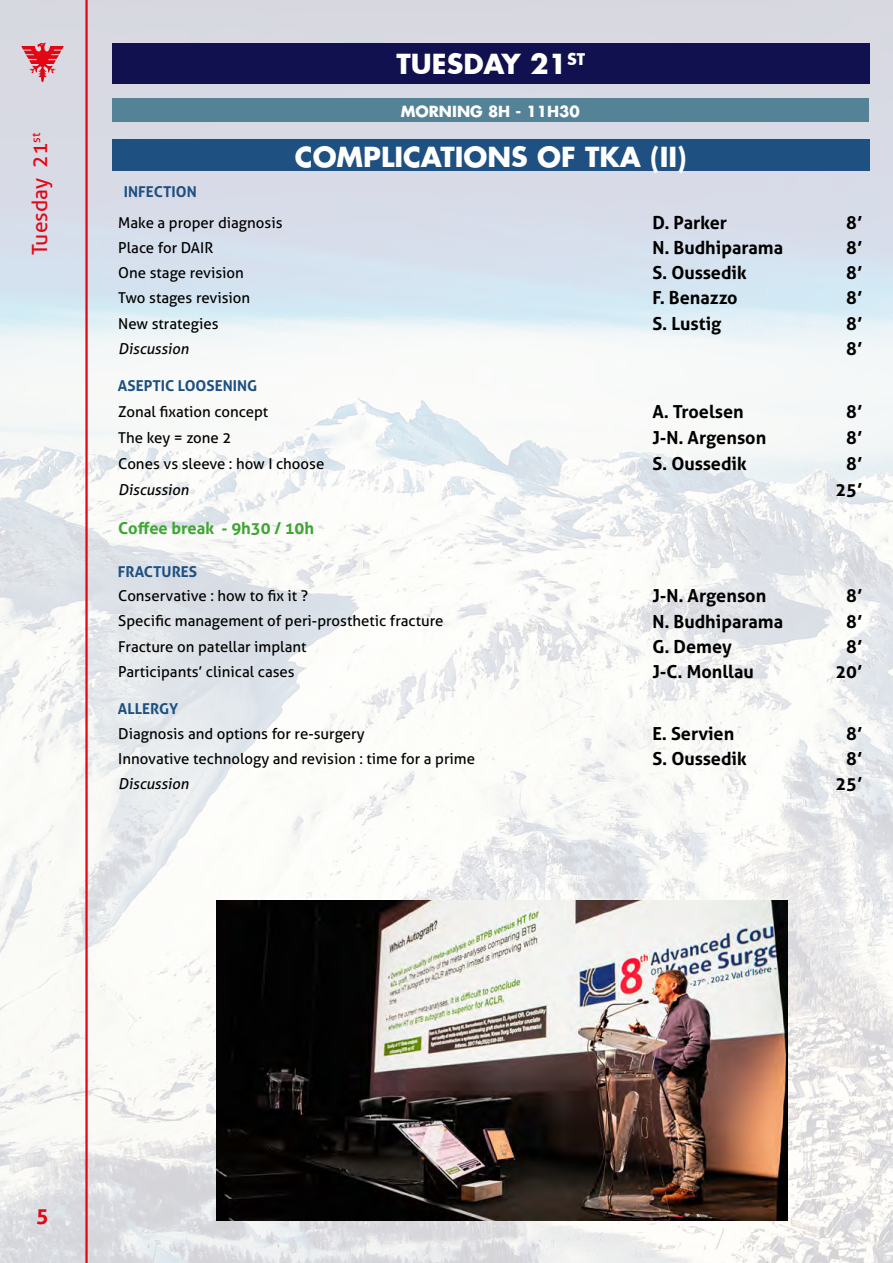
<style>
.page{position:relative;width:893px;height:1263px;background:#fff}
.page>*{position:absolute;margin:0;border:0;box-sizing:border-box;transform-origin:0 0}
.t1{font:700 27px "Futura";color:#fff}
.t2{font:21px "Aller";color:#e30613}
.t3{font:700 21px "Aller";color:#e30613}
.t4{font:700 18px "Aller";color:#000}
.t5{font:700 16.5px "Aller";color:#3fa535}
.t6{font:15px "Aller";color:#000}
.t7{font:700 15px "Aller";color:#1e5082}
.t8{font:italic 15px "Aller";color:#000}
.t9{font:700 15px "Futura";color:#fff}
</style>
<div class="page">
<img style="left:0;top:0;width:893px;height:1263px">
<hr style="left:85px;top:0;width:3px;height:1263px;background:#e30613">
<svg style="left:21px;top:43px;width:43px;height:39px"></svg>
<div style="left:112px;top:43px;width:758px;height:40px;background:#111150"></div>
<div style="left:112px;top:139px;width:758px;height:32px;background:#1e5082"></div>
<div style="left:112px;top:99px;width:756px;height:23px;background:#548297"></div>
<img style="left:216px;top:900px;width:571px;height:320px">
<h2 class="t2" style="left:27px;top:255px;width:124px;rotate:-90deg">Tuesday 21<sup>st</sup></h2>
<h1 class="t1" style="left:396px;top:45px;width:190px">TUESDAY 21<sup>ST</sup></h1>
<p class="t9" style="left:401px;top:101px;width:181px">MORNING 8H - 11H30</p>
<h1 class="t1" style="left:295px;top:138px;width:393px">COMPLICATIONS OF TKA (II)</h1>
<p class="t7" style="left:124px;top:183px;width:74px">INFECTION</p>
<p class="t6" style="left:118px;top:213px;width:166px">Make a proper diagnosis</p>
<p class="t4" style="left:652px;top:211px;width:76px">D. Parker</p>
<p class="t4" style="left:846px;top:211px;width:18px">8’</p>
<p class="t6" style="left:118px;top:238px;width:97px">Place for DAIR</p>
<p class="t4" style="left:652px;top:236px;width:132px">N. Budhiparama</p>
<p class="t4" style="left:846px;top:236px;width:18px">8’</p>
<p class="t6" style="left:118px;top:264px;width:127px">One stage revision</p>
<p class="t4" style="left:652px;top:262px;width:96px">S. Oussedik</p>
<p class="t4" style="left:846px;top:262px;width:18px">8’</p>
<p class="t6" style="left:118px;top:289px;width:133px">Two stages revision</p>
<p class="t4" style="left:652px;top:287px;width:87px">F. Benazzo</p>
<p class="t4" style="left:846px;top:287px;width:18px">8’</p>
<p class="t6" style="left:118px;top:314px;width:102px">New strategies</p>
<p class="t4" style="left:652px;top:312px;width:71px">S. Lustig</p>
<p class="t4" style="left:846px;top:312px;width:18px">8’</p>
<p class="t8" style="left:118px;top:339px;width:72px">Discussion</p>
<p class="t4" style="left:846px;top:337px;width:18px">8’</p>
<p class="t7" style="left:118px;top:377px;width:141px">ASEPTIC LOOSENING</p>
<p class="t6" style="left:118px;top:402px;width:151px">Zonal fixation concept</p>
<p class="t4" style="left:652px;top:400px;width:93px">A. Troelsen</p>
<p class="t4" style="left:846px;top:400px;width:18px">8’</p>
<p class="t6" style="left:118px;top:429px;width:115px">The key = zone 2</p>
<p class="t4" style="left:652px;top:427px;width:115px">J-N. Argenson</p>
<p class="t4" style="left:846px;top:427px;width:18px">8’</p>
<p class="t6" style="left:118px;top:455px;width:208px">Cones vs sleeve : how I choose</p>
<p class="t4" style="left:652px;top:453px;width:96px">S. Oussedik</p>
<p class="t4" style="left:846px;top:453px;width:18px">8’</p>
<p class="t8" style="left:118px;top:480px;width:72px">Discussion</p>
<p class="t4" style="left:835px;top:479px;width:29px">25’</p>
<p class="t5" style="left:118px;top:518px;width:197px">Coffee break - 9h30 / 10h</p>
<p class="t7" style="left:118px;top:562px;width:81px">FRACTURES</p>
<p class="t6" style="left:118px;top:587px;width:191px">Conservative : how to fix it ?</p>
<p class="t4" style="left:652px;top:585px;width:115px">J-N. Argenson</p>
<p class="t4" style="left:846px;top:585px;width:18px">8’</p>
<p class="t6" style="left:118px;top:612px;width:327px">Specific management of peri-prosthetic fracture</p>
<p class="t4" style="left:652px;top:610px;width:132px">N. Budhiparama</p>
<p class="t4" style="left:846px;top:610px;width:18px">8’</p>
<p class="t6" style="left:118px;top:637px;width:190px">Fracture on patellar implant</p>
<p class="t4" style="left:652px;top:635px;width:81px">G. Demey</p>
<p class="t4" style="left:846px;top:635px;width:18px">8’</p>
<p class="t6" style="left:118px;top:662px;width:178px">Participants’ clinical cases</p>
<p class="t4" style="left:652px;top:661px;width:103px">J-C. Monllau</p>
<p class="t4" style="left:835px;top:661px;width:29px">20’</p>
<p class="t7" style="left:118px;top:700px;width:62px">ALLERGY</p>
<p class="t6" style="left:118px;top:724px;width:248px">Diagnosis and options for re-surgery</p>
<p class="t4" style="left:652px;top:722px;width:83px">E. Servien</p>
<p class="t4" style="left:846px;top:722px;width:18px">8’</p>
<p class="t6" style="left:118px;top:749px;width:358px">Innovative technology and revision : time for a prime</p>
<p class="t4" style="left:652px;top:747px;width:96px">S. Oussedik</p>
<p class="t4" style="left:846px;top:747px;width:18px">8’</p>
<p class="t8" style="left:118px;top:775px;width:72px">Discussion</p>
<p class="t4" style="left:835px;top:773px;width:29px">25’</p>
<h2 class="t3" style="left:36px;top:1203px;width:14px">5</h2>
</div>
